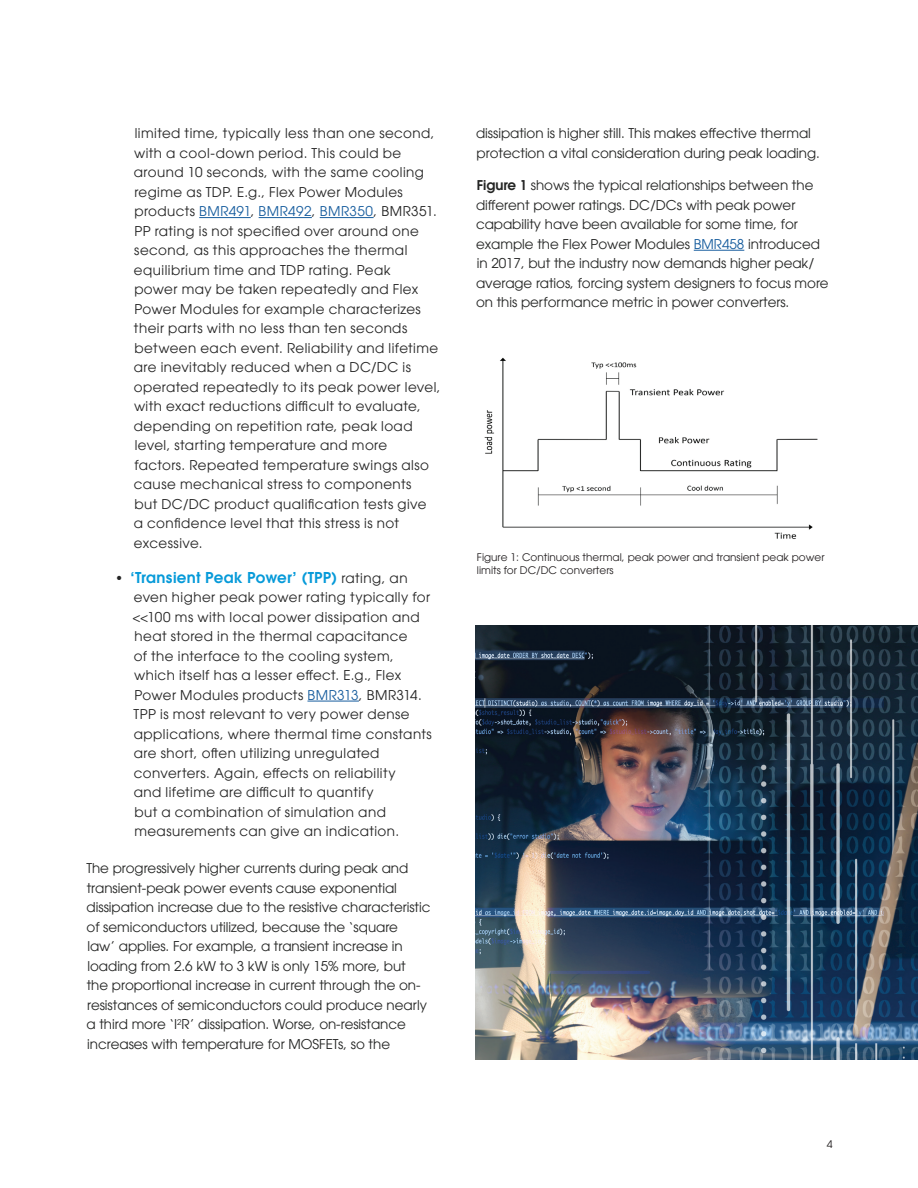
<style>
.page{position:relative;width:918px;height:1188px;background:#fff}
.page>*{position:absolute;margin:0;border:0;box-sizing:border-box;transform-origin:0 0}
.t1{font:600 15px "ITC Avant Garde Pro";letter-spacing:.02em;color:#069ad9}
.t2{font:13.5px/19.5px "ITC Avant Garde Pro";letter-spacing:.03em;color:#242424}
.t3{font:13.5px/19.5px "ITC Avant Garde Pro";letter-spacing:-.005em;color:#242524}
.t4{font:10.5px/13.5px "ITC Avant Garde Pro";color:#231f20}
.s1{color:#175d9e}
.s2{font-weight:400;font-size:13.5px;color:#242424}
.s3{font-weight:600}
</style>
<div class="page">
<hr style="left:199px;top:217px;width:52px;height:1px;background:#175d9e">
<hr style="left:259px;top:217px;width:53px;height:1px;background:#175d9e">
<hr style="left:320px;top:217px;width:54px;height:1px;background:#175d9e">
<hr style="left:307px;top:701px;width:52px;height:1px;background:#175d9e">
<hr style="left:694px;top:250px;width:50px;height:1px;background:#175d9e">
<img style="left:484px;top:357px;width:334px;height:182px">
<img style="left:476px;top:626px;width:442px;height:433px">
<p class="t2" style="left:134px;top:123px;width:308px">limited time, typically less than one second, with a cool-down period. This could be around 10 seconds, with the same cooling regime as TDP. E.g., Flex Power Modules products <span class="s1">BMR491</span>, <span class="s1">BMR492</span>, <span class="s1">BMR350</span>, BMR351.<br>PP rating is not specified over around one second, as this approaches the thermal equilibrium time and TDP rating. Peak<br>power may be taken repeatedly and Flex Power Modules for example characterizes their parts with no less than ten seconds between each event. Reliability and lifetime are inevitably reduced when a DC/DC is operated repeatedly to its peak power level, with exact reductions difficult to evaluate, depending on repetition rate, peak load level, starting temperature and more factors. Repeated temperature swings also cause mechanical stress to components<br>but DC/DC product qualification tests give<br>a confidence level that this stress is not excessive.</p>
<p class="t1" style="left:115px;top:567px;width:294px"><span class="s2">•</span> ‘Transient Peak Power’ (TPP) <span class="s2">rating, an</span></p>
<p class="t2" style="left:132px;top:587px;width:301px">even higher peak power rating typically for &lt;&lt;100 ms with local power dissipation and heat stored in the thermal capacitance<br>of the interface to the cooling system, which itself has a lesser effect. E.g., Flex Power Modules products <span class="s1">BMR313</span>, BMR314.<br>TPP is most relevant to very power dense applications, where thermal time constants are short, often utilizing unregulated converters. Again, effects on reliability<br>and lifetime are difficult to quantify<br>but a combination of simulation and measurements can give an indication.</p>
<p class="t3" style="left:86px;top:858px;width:346px">The progressively higher currents during peak and transient-peak power events cause exponential dissipation increase due to the resistive characteristic of semiconductors utilized, because the ‘square<br>law’ applies. For example, a transient increase in loading from 2.6 kW to 3 kW is only 15% more, but<br>the proportional increase in current through the on&shy;resistances of semiconductors could produce nearly a third more ‘I<sup>2</sup>R’ dissipation. Worse, on-resistance increases with temperature for MOSFETs, so the</p>
<p class="t3" style="left:476px;top:123px;width:345px">dissipation is higher still. This makes effective thermal protection a vital consideration during peak loading.</p>
<p class="t3" style="left:476px;top:176px;width:354px"><span class="s3">Figure 1</span> shows the typical relationships between the different power ratings. DC/DCs with peak power capability have been available for some time, for example the Flex Power Modules <span class="s1">BMR458</span> introduced in 2017, but the industry now demands higher peak/ average ratios, forcing system designers to focus more on this performance metric in power converters.</p>
<p class="t4" style="left:477px;top:550px;width:349px">Figure 1: Continuous thermal, peak power and transient peak power limits for DC/DC converters</p>
<p class="t4" style="left:827px;top:1137px;width:7px">4</p>
</div>
